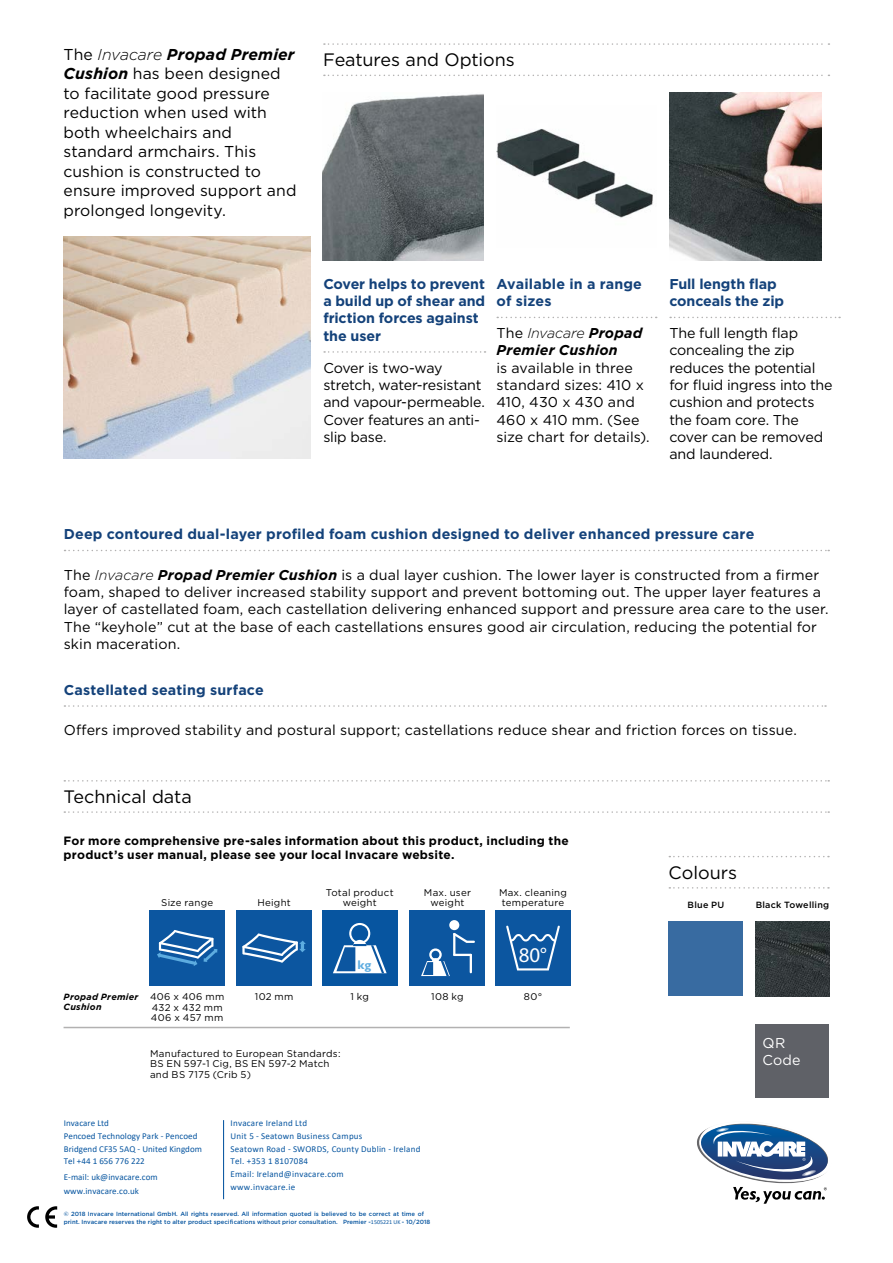
<style>
.page{position:relative;width:893px;height:1263px;background:#fff}
.page>*{position:absolute;margin:0;border:0;box-sizing:border-box;transform-origin:0 0}
.t1{font:21px "Myriad Pro";color:#fff}
.t2{font:18px "Gotham";letter-spacing:-.005em;color:#000}
.t3{font:15.75px/19.5px "Gotham";letter-spacing:.005em;color:#000}
.t4{font:14.25px/17.2px "Gotham";letter-spacing:.005em;color:#000}
.t5{font:700 14.25px/17.2px "Gotham";letter-spacing:.01em;color:#14427a}
.t6{font:14.25px/17.2px "Gotham";letter-spacing:-.015em;color:#000}
.t7{font:italic 700 14.25px/17.2px "Gotham";letter-spacing:.015em;color:#000}
.t8{font:14.25px/17.2px "Gotham";letter-spacing:.01em;color:#fff}
.t9{font:700 12.6px "Gill Sans";color:#5dace0}
.t10{font:700 12px/14.4px "Gotham";letter-spacing:.02em;color:#000}
.t11{font:9.75px/10.5px "Gotham";letter-spacing:.025em;color:#000}
.t12{font:9px/12.8px "Calibri";letter-spacing:.025em;color:#0755a0}
.t13{font:9px/12.6px "Calibri";letter-spacing:.005em;color:#0755a0}
.t14{font:italic 700 9px/10.5px "Gotham";letter-spacing:.03em;color:#000}
.t15{font:500 9px "Gotham";letter-spacing:.025em;color:#000}
.t16{font:500 6px/7.2px "Gotham";color:#0755a0}
.s1{font-weight:300;font-style:italic}
.s2{font-weight:700;font-style:italic}
.s3{font-weight:400;font-style:normal}
.s4{font-weight:300}
.s5{font-family:"Calibri";font-weight:400}
</style>
<div class="page">
<svg style="left:45px;top:1206px;width:12px;height:22px"></svg>
<svg style="left:27px;top:1206px;width:12px;height:22px"></svg>
<hr style="left:223px;top:1120px;width:1px;height:79px;background:#0755a0">
<svg style="left:324px;top:43px;width:505px;height:2px"></svg>
<svg style="left:324px;top:75px;width:505px;height:1px"></svg>
<div style="left:755px;top:1024px;width:74px;height:74px;background:#5f6167"></div>
<svg style="left:324px;top:351px;width:161px;height:2px"></svg>
<img style="left:323px;top:94px;width:160px;height:166px">
<svg style="left:497px;top:317px;width:160px;height:1px"></svg>
<img style="left:496px;top:129px;width:157px;height:89px">
<svg style="left:670px;top:317px;width:170px;height:1px"></svg>
<img style="left:669px;top:92px;width:152px;height:168px">
<hr style="left:64px;top:1027px;width:506px;height:1px;background:#b2b1b1">
<svg style="left:64px;top:780px;width:765px;height:1px"></svg>
<svg style="left:64px;top:811px;width:765px;height:2px"></svg>
<div style="left:149px;top:910px;width:76px;height:76px;background:#0c56a0"></div>
<svg style="left:157px;top:930px;width:60px;height:36px"></svg>
<div style="left:236px;top:910px;width:76px;height:76px;background:#0c56a0"></div>
<svg style="left:242px;top:933px;width:64px;height:30px"></svg>
<div style="left:322px;top:910px;width:75px;height:76px;background:#0755a0"></div>
<svg style="left:333px;top:923px;width:54px;height:50px"></svg>
<svg style="left:669px;top:856px;width:160px;height:1px"></svg>
<svg style="left:669px;top:887px;width:160px;height:1px"></svg>
<svg style="left:64px;top:705px;width:762px;height:2px"></svg>
<svg style="left:65px;top:550px;width:764px;height:1px"></svg>
<div style="left:410px;top:910px;width:75px;height:76px;background:#0c56a0"></div>
<div style="left:429px;top:948px;width:13px;height:13px;border:2px solid #fff;border-radius:50%"></div>
<div style="left:449px;top:920px;width:10px;height:10px;background:#fff;border-radius:50%"></div>
<hr style="left:453px;top:934px;width:2px;height:21px;background:#fff">
<svg style="left:453px;top:933px;width:22px;height:11px"></svg>
<svg style="left:421px;top:954px;width:51px;height:22px"></svg>
<div style="left:495px;top:910px;width:76px;height:76px;background:#0c56a0"></div>
<svg style="left:506px;top:925px;width:54px;height:45px"></svg>
<img style="left:64px;top:237px;width:246px;height:222px">
<svg style="left:697px;top:1123px;width:131px;height:81px"></svg>
<div style="left:669px;top:921px;width:74px;height:75px;background:#386ba1"></div>
<img style="left:755px;top:921px;width:75px;height:75px">
<p class="t3" style="left:64px;top:44px;width:234px">The <span class="s1">Invacare</span> <span class="s2">Propad Premier<br>Cushion</span> has been designed to facilitate good pressure reduction when used with both wheelchairs and standard armchairs. This cushion is constructed to ensure improved support and prolonged longevity.</p>
<p class="t2" style="left:323px;top:48px;width:193px">Features and Options</p>
<p class="t5" style="left:323px;top:275px;width:163px">Cover helps to prevent a build up of shear and friction forces against the user</p>
<p class="t6" style="left:323px;top:359px;width:163px">Cover is two-way stretch, water-resistant and vapour-permeable.<br>Cover features an anti&shy;slip base.</p>
<p class="t5" style="left:496px;top:275px;width:147px">Available in a range of sizes</p>
<p class="t7" style="left:496px;top:324px;width:147px"><span class="s3">The</span> <span class="s4">Invacare</span> Propad<br>Premier Cushion</p>
<p class="t4" style="left:496px;top:359px;width:155px">is available in three standard sizes: 410 x<br>410, 430 x 430 and<br>460 x 410 mm. (See size chart for details).</p>
<p class="t5" style="left:669px;top:275px;width:116px">Full length flap conceals the zip</p>
<p class="t4" style="left:669px;top:324px;width:165px">The full length flap concealing the zip reduces the potential for fluid ingress into the cushion and protects the foam core. The cover can be removed and laundered.</p>
<p class="t5" style="left:64px;top:525px;width:692px">Deep contoured dual-layer profiled foam cushion designed to deliver enhanced pressure care</p>
<p class="t4" style="left:64px;top:566px;width:766px">The <span class="s1">Invacare</span> <span class="s2">Propad Premier Cushion</span> is a dual layer cushion. The lower layer is constructed from a firmer foam, shaped to deliver increased stability support and prevent bottoming out. The upper layer features a layer of castellated foam, each castellation delivering enhanced support and pressure area care to the user.<br>The “keyhole” cut at the base of each castellations ensures good air circulation, reducing the potential for skin maceration.</p>
<p class="t5" style="left:64px;top:681px;width:202px">Castellated seating surface</p>
<p class="t4" style="left:64px;top:721px;width:735px">Offers improved stability and postural support; castellations reduce shear and friction forces on tissue.</p>
<p class="t2" style="left:64px;top:785px;width:130px">Technical data</p>
<p class="t10" style="left:64px;top:833px;width:507px">For more comprehensive pre-sales information about this product, including the product’s user manual, please see your local Invacare website.</p>
<p class="t11" style="left:326px;top:887px;width:69px;text-align:center">Total product weight</p>
<p class="t11" style="left:499px;top:887px;width:69px">Max. cleaning temperature</p>
<h1 class="t1" style="left:519px;top:942px;width:30px">80°</h1>
<p class="t11" style="left:524px;top:991px;width:20px">80°</p>
<p class="t11" style="left:424px;top:887px;width:49px;text-align:center">Max. user weight</p>
<p class="t11" style="left:161px;top:897px;width:53px">Size range</p>
<p class="t11" style="left:258px;top:897px;width:35px">Height</p>
<p class="t9" style="left:357px;top:957px;width:15px">kg</p>
<p class="t11" style="left:350px;top:991px;width:20px">1 kg</p>
<p class="t14" style="left:64px;top:991px;width:76px">Propad Premier<br>Cushion</p>
<p class="t11" style="left:431px;top:991px;width:34px">108 kg</p>
<p class="t11" style="left:150px;top:991px;width:76px">406 x 406 mm<br>432 x 432 mm<br>406 x 457 mm</p>
<p class="t11" style="left:255px;top:991px;width:40px">102 mm</p>
<p class="t11" style="left:150px;top:1048px;width:192px">Manufactured to European Standards:<br>BS EN 597-1 Cig, BS EN 597-2 Match and BS 7175 (Crib 5)</p>
<p class="t12" style="left:231px;top:1117px;width:191px">Invacare Ireland Ltd<br>Unit 5 - Seatown Business Campus<br>Seatown Road - SWORDS, County Dublin - Ireland<br>Tel. +353 1 8107084<br>Email: Ireland@invacare.com<br>www.invacare.ie</p>
<p class="t16" style="left:64px;top:1210px;width:368px">© 2018 Invacare International GmbH. All rights reserved. All information quoted is believed to be correct at time of print. Invacare reserves the right to alter product specifications without prior consultation. Premier -<span class="s5">1505221 UK</span> - 10/2018</p>
<p class="t13" style="left:64px;top:1117px;width:140px">Invacare Ltd<br>Pencoed Technology Park - Pencoed<br>Bridgend CF35 5AQ - United Kingdom<br>Tel +44 1 656 776 222</p>
<p class="t13" style="left:64px;top:1170px;width:96px;line-height:14px">E-mail: uk@invacare.com www.invacare.co.uk</p>
<p class="t2" style="left:669px;top:861px;width:70px">Colours</p>
<p class="t15" style="left:688px;top:899px;width:38px">Blue PU</p>
<p class="t15" style="left:756px;top:899px;width:75px">Black Towelling</p>
<p class="t8" style="left:762px;top:1033px;width:40px">QR<br>Code</p>
</div>
